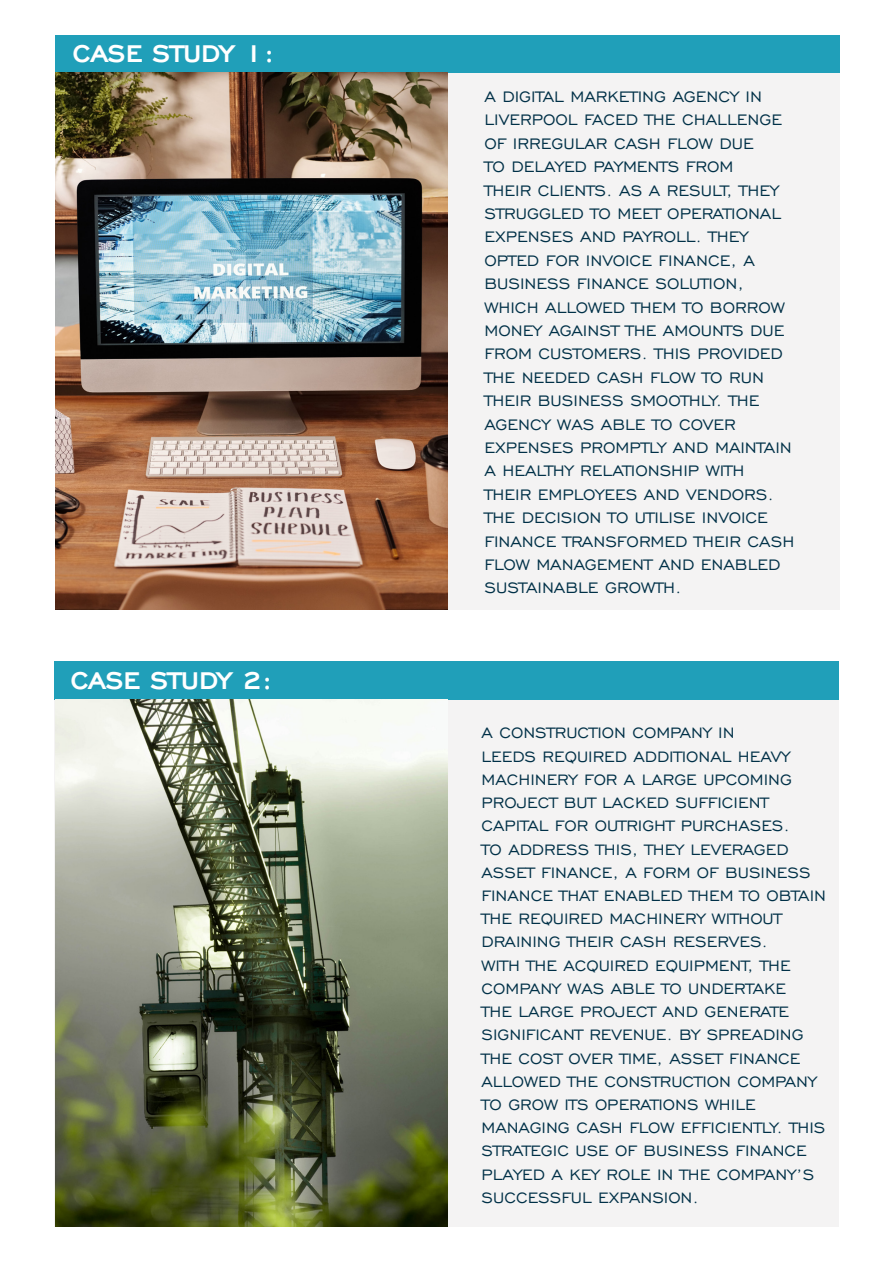
<style>
.page{position:relative;width:893px;height:1263px;background:#fff}
.page>*{position:absolute;margin:0;border:0;box-sizing:border-box;transform-origin:0 0}
.t1{font:700 31.5px "Engravers Gothic W01";color:#fff}
.t2{font:19.5px/23.4px "Engravers Gothic BT";color:#003047}
.t3{font:19.35px/23.2px "Engravers Gothic BT";color:#003047}
</style>
<div class="page">
<div style="left:55px;top:72px;width:785px;height:538px;background:#f4f3f3"></div>
<div style="left:55px;top:35px;width:785px;height:37px;background:#209fb9"></div>
<div style="left:54px;top:699px;width:785px;height:528px;background:#f4f3f3"></div>
<div style="left:54px;top:661px;width:785px;height:38px;background:#209fb9"></div>
<img style="left:55px;top:699px;width:393px;height:528px">
<img style="left:55px;top:72px;width:393px;height:538px">
<p class="t1" style="left:73px;top:36px;width:203px">CASE STUDY 1:</p>
<p class="t1" style="left:71px;top:664px;width:203px">CASE STUDY 2:</p>
<p class="t2" style="left:484px;top:85px;width:311px">A DIGITAL MARKETING AGENCY IN<br>LIVERPOOL FACED THE CHALLENGE<br>OF IRREGULAR CASH FLOW DUE<br>TO DELAYED PAYMENTS FROM<br>THEIR CLIENTS. AS A RESULT, THEY<br>STRUGGLED TO MEET OPERATIONAL<br>EXPENSES AND PAYROLL. THEY<br>OPTED FOR INVOICE FINANCE, A<br>BUSINESS FINANCE SOLUTION,<br>WHICH ALLOWED THEM TO BORROW<br>MONEY AGAINST THE AMOUNTS DUE<br>FROM CUSTOMERS. THIS PROVIDED<br>THE NEEDED CASH FLOW TO RUN<br>THEIR BUSINESS SMOOTHLY. THE<br>AGENCY WAS ABLE TO COVER<br>EXPENSES PROMPTLY AND MAINTAIN<br>A HEALTHY RELATIONSHIP WITH<br>THEIR EMPLOYEES AND VENDORS.<br>THE DECISION TO UTILISE INVOICE<br>FINANCE TRANSFORMED THEIR CASH<br>FLOW MANAGEMENT AND ENABLED<br>SUSTAINABLE GROWTH.</p>
<p class="t3" style="left:482px;top:721px;width:346px">A CONSTRUCTION COMPANY IN<br>LEEDS REQUIRED ADDITIONAL HEAVY<br>MACHINERY FOR A LARGE UPCOMING<br>PROJECT BUT LACKED SUFFICIENT<br>CAPITAL FOR OUTRIGHT PURCHASES.<br>TO ADDRESS THIS, THEY LEVERAGED<br>ASSET FINANCE, A FORM OF BUSINESS<br>FINANCE THAT ENABLED THEM TO OBTAIN<br>THE REQUIRED MACHINERY WITHOUT<br>DRAINING THEIR CASH RESERVES.<br>WITH THE ACQUIRED EQUIPMENT, THE<br>COMPANY WAS ABLE TO UNDERTAKE<br>THE LARGE PROJECT AND GENERATE<br>SIGNIFICANT REVENUE. BY SPREADING<br>THE COST OVER TIME, ASSET FINANCE<br>ALLOWED THE CONSTRUCTION COMPANY<br>TO GROW ITS OPERATIONS WHILE<br>MANAGING CASH FLOW EFFICIENTLY. THIS<br>STRATEGIC USE OF BUSINESS FINANCE<br>PLAYED A KEY ROLE IN THE COMPANY’S<br>SUCCESSFUL EXPANSION.</p>
</div>
